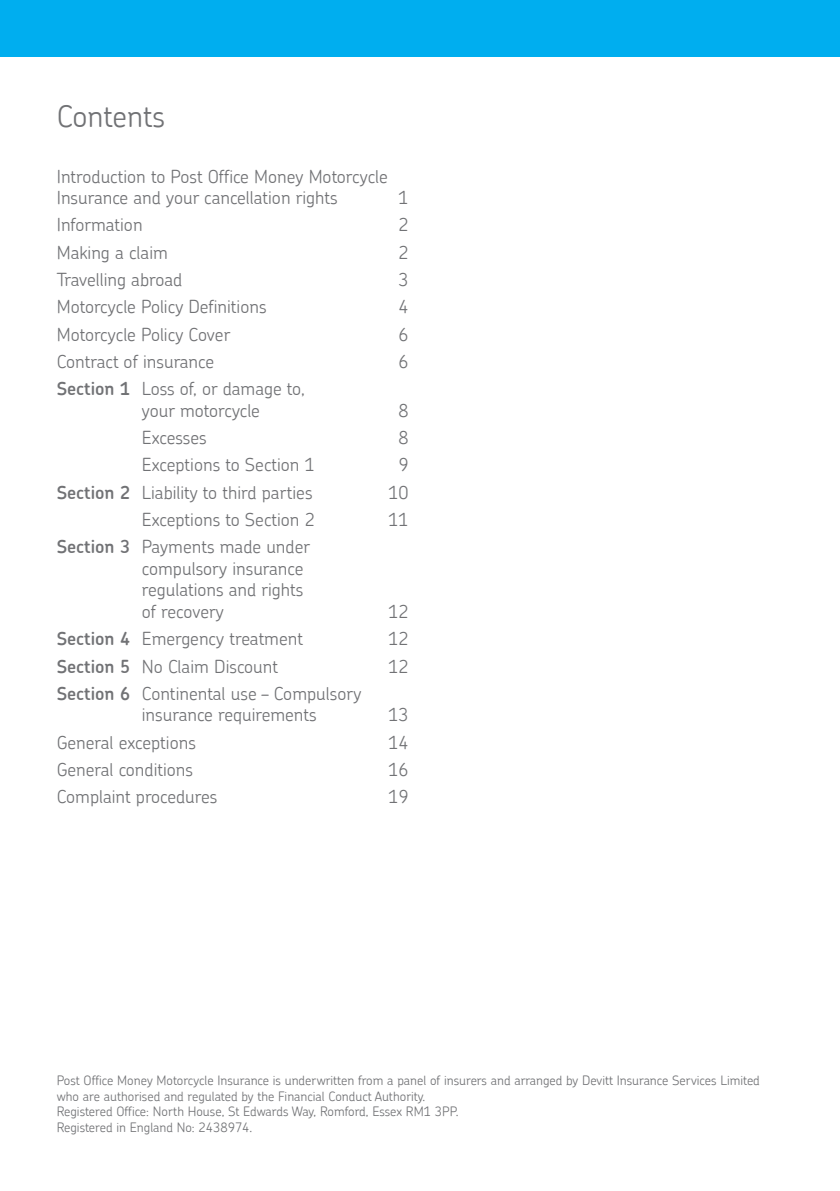
<style>
.page{position:relative;width:840px;height:1191px;background:#fff}
.page>*{position:absolute;margin:0;border:0;box-sizing:border-box;transform-origin:0 0}
.t1{font:300 30px "Chevin";color:#717275}
.t2{font:300 18px/21.6px "Chevin";color:#717275}
.t3{font:300 13px/15.6px "Chevin";color:#717275}
.s1{font-weight:600}
</style>
<div class="page">
<div style="left:0;top:0;width:839px;height:57px;background:#00aeef"></div>
<hr style="left:839px;top:0;width:1px;height:57px;background:#00aeef">
<p class="t1" style="left:57px;top:96px;width:110px">Contents</p>
<p class="t2" style="left:57px;top:165px;width:332px">Introduction to Post Office Money Motorcycle<br>Insurance and your cancellation rights</p>
<p class="t2" style="left:398px;top:187px;width:12px">1</p>
<p class="t2" style="left:57px;top:214px;width:87px">Information</p>
<p class="t2" style="left:398px;top:214px;width:12px">2</p>
<p class="t2" style="left:57px;top:241px;width:113px">Making a claim</p>
<p class="t2" style="left:398px;top:241px;width:12px">2</p>
<p class="t2" style="left:57px;top:268px;width:127px">Travelling abroad</p>
<p class="t2" style="left:398px;top:268px;width:12px">3</p>
<p class="t2" style="left:57px;top:296px;width:211px">Motorcycle Policy Definitions</p>
<p class="t2" style="left:398px;top:296px;width:12px">4</p>
<p class="t2" style="left:57px;top:323px;width:175px">Motorcycle Policy Cover</p>
<p class="t2" style="left:398px;top:323px;width:12px">6</p>
<p class="t2" style="left:57px;top:350px;width:159px">Contract of insurance</p>
<p class="t2" style="left:398px;top:350px;width:12px">6</p>
<p class="t2" style="left:142px;top:377px;width:165px;text-indent:-85px"><span class="s1">Section 1</span> Loss of, or damage to, your motorcycle</p>
<p class="t2" style="left:398px;top:399px;width:12px">8</p>
<p class="t2" style="left:142px;top:426px;width:66px">Excesses</p>
<p class="t2" style="left:398px;top:426px;width:12px">8</p>
<p class="t2" style="left:142px;top:454px;width:174px">Exceptions to Section 1</p>
<p class="t2" style="left:398px;top:454px;width:12px">9</p>
<p class="t2" style="left:57px;top:481px;width:257px"><span class="s1">Section 2</span> Liability to third parties</p>
<p class="t2" style="left:388px;top:481px;width:22px">10</p>
<p class="t2" style="left:142px;top:508px;width:174px">Exceptions to Section 2</p>
<p class="t2" style="left:388px;top:508px;width:22px">11</p>
<p class="t2" style="left:142px;top:535px;width:170px;text-indent:-85px"><span class="s1">Section 3</span> Payments made under compulsory insurance regulations and rights of recovery</p>
<p class="t2" style="left:388px;top:600px;width:22px">12</p>
<p class="t2" style="left:57px;top:627px;width:247px"><span class="s1">Section 4</span> Emergency treatment</p>
<p class="t2" style="left:388px;top:627px;width:22px">12</p>
<p class="t2" style="left:57px;top:655px;width:223px"><span class="s1">Section 5</span> No Claim Discount</p>
<p class="t2" style="left:388px;top:655px;width:22px">12</p>
<p class="t2" style="left:142px;top:682px;width:221px;text-indent:-85px"><span class="s1">Section 6</span> Continental use – Compulsory insurance requirements</p>
<p class="t2" style="left:388px;top:704px;width:22px">13</p>
<p class="t2" style="left:57px;top:731px;width:141px">General exceptions</p>
<p class="t2" style="left:388px;top:731px;width:22px">14</p>
<p class="t2" style="left:57px;top:758px;width:138px">General conditions</p>
<p class="t2" style="left:388px;top:758px;width:22px">16</p>
<p class="t2" style="left:57px;top:785px;width:162px">Complaint procedures</p>
<p class="t2" style="left:388px;top:785px;width:22px">19</p>
<p class="t3" style="left:57px;top:1072px;width:704px">Post Office Money Motorcycle Insurance is underwritten from a panel of insurers and arranged by Devitt Insurance Services Limited who are authorised and regulated by the Financial Conduct Authority.</p>
<p class="t3" style="left:57px;top:1103px;width:403px">Registered Office: North House, St Edwards Way, Romford, Essex RM1 3PP.</p>
<p class="t3" style="left:57px;top:1119px;width:197px">Registered in England No: 2438974.</p>
</div>
